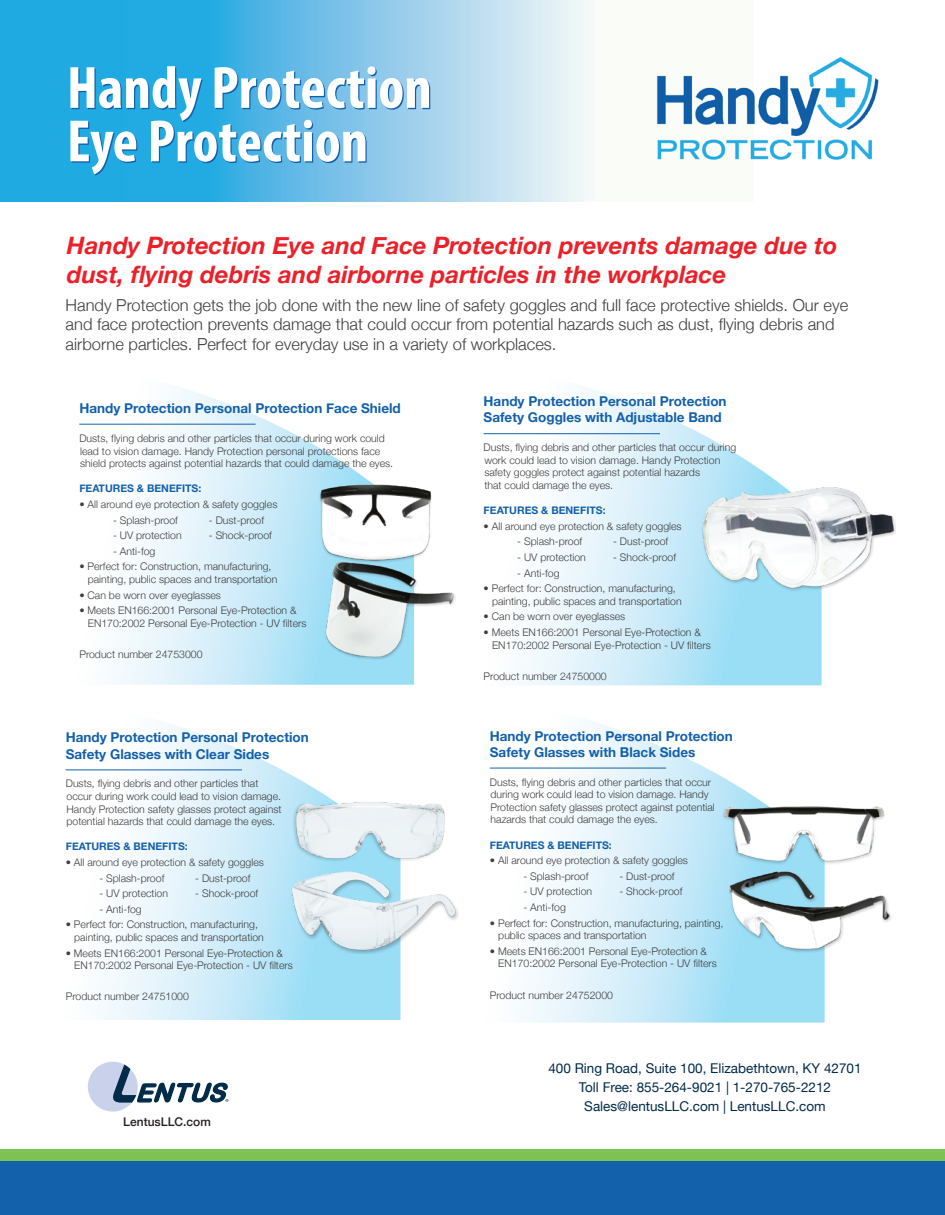
<style>
.page{position:relative;width:945px;height:1215px;background:#fff}
.page>*{position:absolute;margin:0;border:0;box-sizing:border-box;transform-origin:0 0}
.t1{font:700 condensed 60.15px/53.4px "Myriad Pro";color:#fff}
.t2{font:italic 700 24px/28.8px "Helvetica Neue";color:#ec2029}
.t3{font:300 16.5px/19.8px "Helvetica Neue";color:#3e3e3f}
.t4{font:700 13.5px/16.2px "Helvetica Neue";color:#1360ab}
.t5{font:13.5px/19.2px "Helvetica Neue";color:#002b49;text-align:center}
.t6{font:500 12px "Helvetica Neue";color:#231f20}
.t7{font:300 10.5px/12.6px "Helvetica Neue";color:#3e3e3f}
.t8{font:700 10.5px "Helvetica Neue";color:#1360ab}
</style>
<div class="page">
<svg style="left:0;top:0;width:591px;height:202px;background:#6bc2e8"></svg>
<div style="left:88px;top:1062px;width:50px;height:50px;background:#cad2eb;border-radius:50%"></div>
<svg style="left:113px;top:1065px;width:115px;height:38px"></svg>
<div style="left:0;top:1160px;width:945px;height:55px;background:#1360ab"></div>
<div style="left:0;top:1149px;width:945px;height:11px;background:#7cc353"></div>
<img style="left:656px;top:57px;width:223px;height:103px">
<svg style="left:483px;top:387px;width:339px;height:298px"></svg>
<hr style="left:484px;top:433px;width:176px;height:1px;background:#1360ab">
<img style="left:696px;top:485px;width:200px;height:107px">
<svg style="left:489px;top:721px;width:336px;height:302px"></svg>
<hr style="left:490px;top:768px;width:176px;height:1px;background:#1360ab">
<img style="left:724px;top:871px;width:167px;height:83px">
<img style="left:720px;top:799px;width:165px;height:72px">
<svg style="left:65px;top:722px;width:335px;height:298px"></svg>
<hr style="left:66px;top:770px;width:176px;height:1px;background:#1360ab">
<img style="left:291px;top:789px;width:154px;height:73px">
<img style="left:289px;top:862px;width:169px;height:91px">
<svg style="left:79px;top:387px;width:335px;height:298px"></svg>
<hr style="left:79px;top:424px;width:177px;height:1px;background:#1360ab">
<img style="left:315px;top:480px;width:117px;height:84px">
<img style="left:324px;top:559px;width:131px;height:105px">
<h1 class="t1" style="left:67px;top:60px;width:366px">Handy Protection<br>Eye Protection</h1>
<h2 class="t2" style="left:67px;top:231px;width:772px">Handy Protection Eye and Face Protection prevents damage due to dust, flying debris and airborne particles in the workplace</h2>
<p class="t3" style="left:66px;top:294px;width:784px">Handy Protection gets the job done with the new line of safety goggles and full face protective shields. Our eye and face protection prevents damage that could occur from potential hazards such as dust, flying debris and airborne particles. Perfect for everyday use in a variety of workplaces.</p>
<p class="t4" style="left:79px;top:401px;width:323px">Handy Protection Personal Protection Face Shield</p>
<p class="t7" style="left:79px;top:431px;width:315px">Dusts, flying debris and other particles that occur during work could lead to vision damage. Handy Protection personal protections face shield protects against potential hazards that could damage the eyes.</p>
<p class="t8" style="left:79px;top:480px;width:123px">FEATURES &amp; BENEFITS:</p>
<p class="t7" style="left:79px;top:497px;width:200px">• All around eye protection &amp; safety goggles</p>
<p class="t7" style="left:113px;top:513px;width:66px">- Splash-proof</p>
<p class="t7" style="left:209px;top:513px;width:57px">- Dust-proof</p>
<p class="t7" style="left:113px;top:528px;width:70px">- UV protection</p>
<p class="t7" style="left:209px;top:528px;width:65px">- Shock-proof</p>
<p class="t7" style="left:113px;top:544px;width:44px">- Anti-fog</p>
<p class="t7" style="left:88px;top:560px;width:191px;text-indent:-8px">• Perfect for: Construction, manufacturing, painting, public spaces and transportation</p>
<p class="t7" style="left:79px;top:588px;width:143px">• Can be worn over eyeglasses</p>
<p class="t7" style="left:88px;top:603px;width:220px;text-indent:-8px">• Meets EN166:2001 Personal Eye-Protection &amp;<br>EN170:2002 Personal Eye-Protection - UV filters</p>
<p class="t7" style="left:79px;top:647px;width:125px">Product number 24753000</p>
<p class="t4" style="left:66px;top:730px;width:245px">Handy Protection Personal Protection<br>Safety Glasses with Clear Sides</p>
<p class="t7" style="left:66px;top:777px;width:217px">Dusts, flying debris and other particles that occur during work could lead to vision damage.<br>Handy Protection safety glasses protect against potential hazards that could damage the eyes.</p>
<p class="t8" style="left:66px;top:838px;width:123px">FEATURES &amp; BENEFITS:</p>
<p class="t7" style="left:66px;top:855px;width:200px">• All around eye protection &amp; safety goggles</p>
<p class="t7" style="left:99px;top:871px;width:66px">- Splash-proof</p>
<p class="t7" style="left:195px;top:871px;width:57px">- Dust-proof</p>
<p class="t7" style="left:99px;top:886px;width:70px">- UV protection</p>
<p class="t7" style="left:195px;top:886px;width:65px">- Shock-proof</p>
<p class="t7" style="left:99px;top:902px;width:44px">- Anti-fog</p>
<p class="t7" style="left:74px;top:918px;width:191px;text-indent:-8px">• Perfect for: Construction, manufacturing, painting, public spaces and transportation</p>
<p class="t7" style="left:74px;top:946px;width:220px;text-indent:-8px">• Meets EN166:2001 Personal Eye-Protection &amp;<br>EN170:2002 Personal Eye-Protection - UV filters</p>
<p class="t7" style="left:66px;top:990px;width:125px">Product number 24751000</p>
<p class="t6" style="left:123px;top:1112px;width:89px">LentusLLC.com</p>
<p class="t4" style="left:484px;top:394px;width:245px">Handy Protection Personal Protection<br>Safety Goggles with Adjustable Band</p>
<p class="t7" style="left:484px;top:440px;width:254px">Dusts, flying debris and other particles that occur during work could lead to vision damage. Handy Protection safety goggles protect against potential hazards<br>that could damage the eyes.</p>
<p class="t8" style="left:484px;top:502px;width:123px">FEATURES &amp; BENEFITS:</p>
<p class="t7" style="left:484px;top:519px;width:200px">• All around eye protection &amp; safety goggles</p>
<p class="t7" style="left:517px;top:535px;width:66px">- Splash-proof</p>
<p class="t7" style="left:613px;top:535px;width:57px">- Dust-proof</p>
<p class="t7" style="left:517px;top:550px;width:70px">- UV protection</p>
<p class="t7" style="left:613px;top:550px;width:65px">- Shock-proof</p>
<p class="t7" style="left:517px;top:566px;width:44px">- Anti-fog</p>
<p class="t7" style="left:492px;top:581px;width:191px;text-indent:-8px">• Perfect for: Construction, manufacturing, painting, public spaces and transportation</p>
<p class="t7" style="left:484px;top:610px;width:143px">• Can be worn over eyeglasses</p>
<p class="t7" style="left:492px;top:625px;width:220px;text-indent:-8px">• Meets EN166:2001 Personal Eye-Protection &amp;<br>EN170:2002 Personal Eye-Protection - UV filters</p>
<p class="t7" style="left:484px;top:669px;width:125px">Product number 24750000</p>
<p class="t4" style="left:490px;top:728px;width:245px">Handy Protection Personal Protection<br>Safety Glasses with Black Sides</p>
<p class="t7" style="left:490px;top:775px;width:226px">Dusts, flying debris and other particles that occur during work could lead to vision damage. Handy Protection safety glasses protect against potential hazards that could damage the eyes.</p>
<p class="t8" style="left:490px;top:837px;width:123px">FEATURES &amp; BENEFITS:</p>
<p class="t7" style="left:490px;top:853px;width:200px">• All around eye protection &amp; safety goggles</p>
<p class="t7" style="left:524px;top:869px;width:66px">- Splash-proof</p>
<p class="t7" style="left:619px;top:869px;width:57px">- Dust-proof</p>
<p class="t7" style="left:524px;top:885px;width:70px">- UV protection</p>
<p class="t7" style="left:619px;top:885px;width:65px">- Shock-proof</p>
<p class="t7" style="left:524px;top:900px;width:44px">- Anti-fog</p>
<p class="t7" style="left:498px;top:916px;width:227px;text-indent:-8px">• Perfect for: Construction, manufacturing, painting, public spaces and transportation</p>
<p class="t7" style="left:498px;top:944px;width:220px;text-indent:-8px">• Meets EN166:2001 Personal Eye-Protection &amp;<br>EN170:2002 Personal Eye-Protection - UV filters</p>
<p class="t7" style="left:490px;top:988px;width:125px">Product number 24752000</p>
<p class="t5" style="left:548px;top:1059px;width:315px">400 Ring Road, Suite 100, Elizabethtown, KY 42701<br>Toll Free: 855-264-9021 | 1-270-765-2212<br>Sales@lentusLLC.com | LentusLLC.com</p>
</div>
